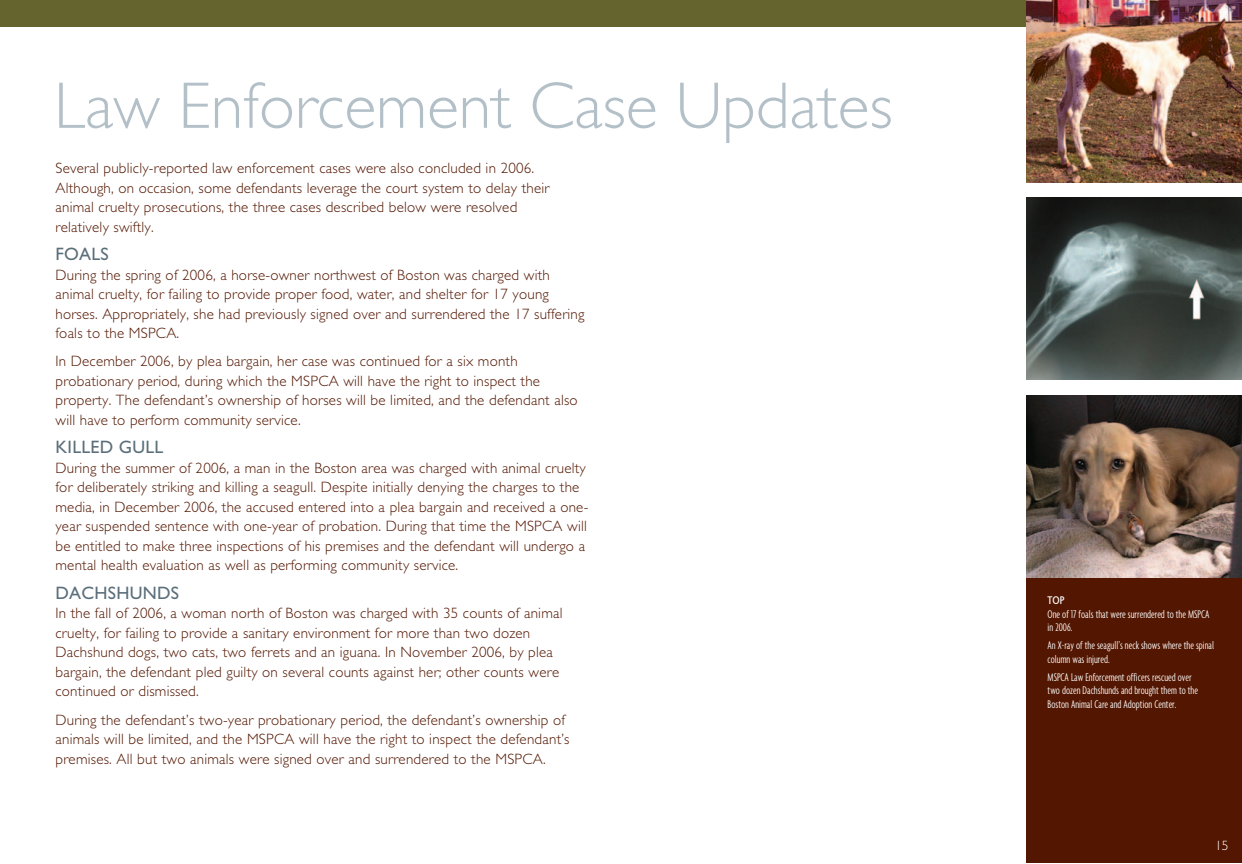
<style>
.page{position:relative;width:1242px;height:864px;background:#fff}
.page>*{position:absolute;margin:0;border:0;box-sizing:border-box;transform-origin:0 0}
.t1{font:300 66.15px "Gill Sans";color:#b3c0c8}
.t2{font:18px "Gill Sans";letter-spacing:.015em;color:#5b6f7b}
.t3{font:300 15px/19.5px "Gill Sans";letter-spacing:.015em;color:#531600}
.t4{font:300 13.5px "Gill Sans";color:#fff}
.t5{font:300 extra-condensed 12px/13.5px "Agenda";color:#fff}
.t6{font:500 condensed 12px "Agenda";color:#fff}
</style>
<div class="page">
<div style="left:1026px;top:479px;width:216px;height:384px;background:#531600"></div>
<div style="left:0;top:0;width:1242px;height:27px;background:#66642e"></div>
<img style="left:1026px;top:0;width:216px;height:182px">
<img style="left:1026px;top:198px;width:216px;height:182px">
<img style="left:1026px;top:395px;width:216px;height:183px">
<h1 class="t1" style="left:54px;top:82px;width:840px">Law Enforcement Case Updates</h1>
<p class="t3" style="left:56px;top:160px;width:496px">Several publicly-reported law enforcement cases were also concluded in 2006.<br>Although, on occasion, some defendants leverage the court system to delay their animal cruelty prosecutions, the three cases described below were resolved relatively swiftly.</p>
<p class="t2" style="left:56px;top:248px;width:55px">FOALS</p>
<p class="t3" style="left:56px;top:266px;width:531px">During the spring of 2006, a horse-owner northwest of Boston was charged with animal cruelty, for failing to provide proper food, water, and shelter for 17 young horses. Appropriately, she had previously signed over and surrendered the 17 suffering foals to the MSPCA.</p>
<p class="t3" style="left:56px;top:353px;width:524px">In December 2006, by plea bargain, her case was continued for a six month probationary period, during which the MSPCA will have the right to inspect the property. The defendant’s ownership of horses will be limited, and the defendant also will have to perform community service.</p>
<p class="t2" style="left:56px;top:441px;width:109px">KILLED GULL</p>
<p class="t3" style="left:56px;top:460px;width:534px">During the summer of 2006, a man in the Boston area was charged with animal cruelty for deliberately striking and killing a seagull. Despite initially denying the charges to the media, in December 2006, the accused entered into a plea bargain and received a one&shy;year suspended sentence with one-year of probation. During that time the MSPCA will be entitled to make three inspections of his premises and the defendant will undergo a mental health evaluation as well as performing community service.</p>
<p class="t2" style="left:56px;top:587px;width:125px">DACHSHUNDS</p>
<p class="t3" style="left:56px;top:605px;width:509px">In the fall of 2006, a woman north of Boston was charged with 35 counts of animal cruelty, for failing to provide a sanitary environment for more than two dozen Dachshund dogs, two cats, two ferrets and an iguana. In November 2006, by plea bargain, the defendant pled guilty on several counts against her; other counts were continued or dismissed.</p>
<p class="t3" style="left:56px;top:712px;width:516px">During the defendant’s two-year probationary period, the defendant’s ownership of animals will be limited, and the MSPCA will have the right to inspect the defendant’s premises. All but two animals were signed over and surrendered to the MSPCA.</p>
<p class="t6" style="left:1048px;top:596px;width:18px">TOP</p>
<p class="t5" style="left:1048px;top:608px;width:163px">One of 17 foals that were surrendered to the MSPCA in 2006.</p>
<p class="t5" style="left:1048px;top:640px;width:168px">An X-ray of the seagull’s neck shows where the spinal column was injured.</p>
<p class="t5" style="left:1048px;top:671px;width:152px">MSPCA Law Enforcement officers rescued over two dozen Dachshunds and brought them to the<br>Boston Animal Care and Adoption Center.</p>
<p class="t4" style="left:1215px;top:841px;width:15px">15</p>
</div>
